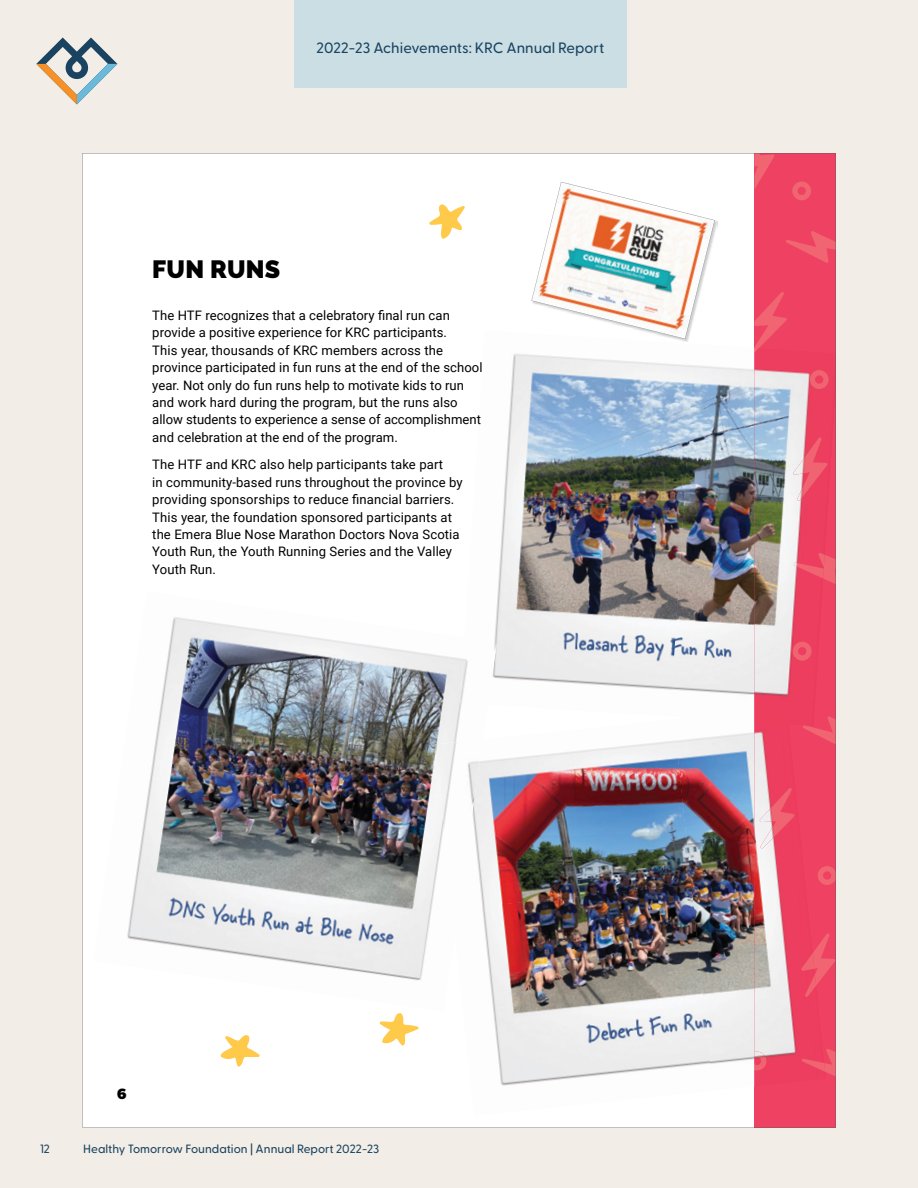
<style>
.page{position:relative;width:918px;height:1188px;background:#f2ede6}
.page>*{position:absolute;margin:0;border:0;box-sizing:border-box;transform-origin:0 0}
.t1{font:900 24.9px "Raleway";letter-spacing:.01em;color:#000}
.t2{font:500 15px "Greycliff CF";color:#194360}
.t3{font:700 15px "Gibson";color:#000}
.t4{font:13.05px/17.4px "Roboto";letter-spacing:.01em;color:#000}
.t5{font:500 12px "Greycliff CF";color:#194360}
</style>
<div class="page">
<svg style="left:36px;top:37px;width:81px;height:67px"></svg>
<img style="left:82px;top:153px;width:754px;height:975px">
<div style="left:294px;top:0;width:333px;height:88px;background:#cadee4"></div>
<p class="t2" style="left:317px;top:36px;width:289px">2022-23 Achievements: KRC Annual Report</p>
<h1 class="t1" style="left:152px;top:255px;width:130px">FUN RUNS</h1>
<p class="t4" style="left:152px;top:306px;width:332px">The HTF recognizes that a celebratory final run can provide a positive experience for KRC participants.<br>This year, thousands of KRC members across the province participated in fun runs at the end of the school year. Not only do fun runs help to motivate kids to run and work hard during the program, but the runs also allow students to experience a sense of accomplishment and celebration at the end of the program.</p>
<p class="t4" style="left:152px;top:455px;width:312px">The HTF and KRC also help participants take part<br>in community-based runs throughout the province by providing sponsorships to reduce financial barriers.<br>This year, the foundation sponsored participants at the Emera Blue Nose Marathon Doctors Nova Scotia Youth Run, the Youth Running Series and the Valley Youth Run.</p>
<p class="t3" style="left:117px;top:1085px;width:11px">6</p>
<p class="t5" style="left:40px;top:1139px;width:11px">12</p>
<p class="t5" style="left:83px;top:1139px;width:298px">Healthy Tomorrow Foundation | Annual Report 2022-23</p>
</div>
